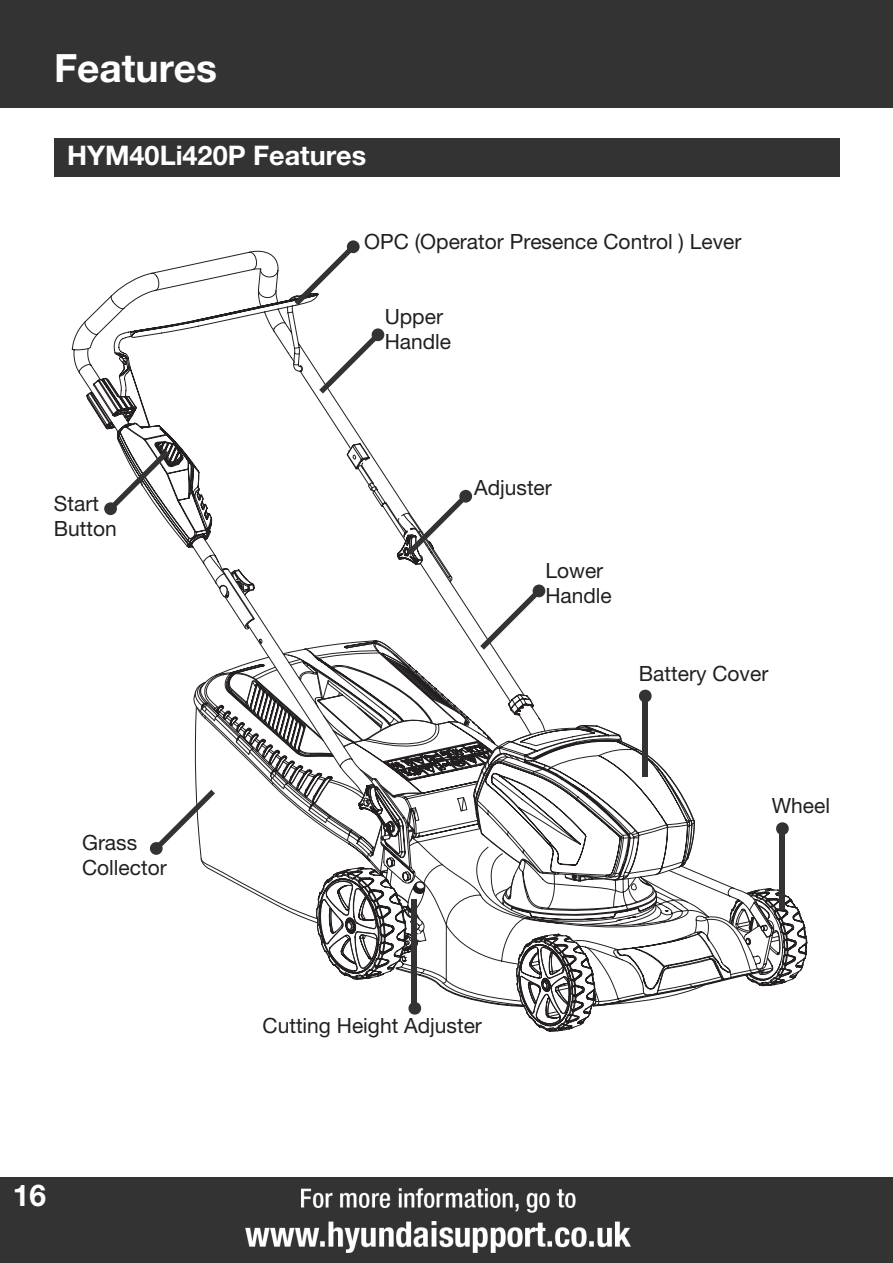
<style>
.page{position:relative;width:893px;height:1263px;background:#fff}
.page>*{position:absolute;margin:0;border:0;box-sizing:border-box;transform-origin:0 0}
.t1{font:700 39px "Helvetica Neue LT Pro";color:#fff}
.t2{font:700 30px "Helvetica Neue LT Pro";color:#fff}
.t3{font:700 27px "Helvetica Neue LT Pro";color:#fff}
.t4{font:21px/25.2px "Helvetica Neue LT Pro";color:#231f20}
</style>
<div class="page">
<svg style="left:72px;top:293px;width:313px;height:222px"></svg>
<svg style="left:119px;top:352px;width:426px;height:503px"></svg>
<div style="left:0;top:0;width:893px;height:107px;background:#323332"></div>
<div style="left:0;top:1178px;width:893px;height:85px;background:#323332"></div>
<img style="left:245px;top:1188px;width:386px;height:65px">
<svg style="left:533px;top:584px;width:12px;height:13px"></svg>
<div style="left:459px;top:490px;width:13px;height:13px;background:#323332;border-radius:50%"></div>
<svg style="left:407px;top:494px;width:60px;height:61px"></svg>
<div style="left:372px;top:328px;width:12px;height:13px;background:#323332;border-radius:50%"></div>
<svg style="left:319px;top:333px;width:61px;height:61px"></svg>
<svg style="left:104px;top:502px;width:13px;height:13px"></svg>
<svg style="left:109px;top:427px;width:103px;height:121px"></svg>
<div style="left:150px;top:842px;width:13px;height:13px;background:#323332;border-radius:50%"></div>
<svg style="left:347px;top:240px;width:13px;height:13px"></svg>
<svg style="left:294px;top:245px;width:61px;height:61px"></svg>
<svg style="left:155px;top:589px;width:653px;height:443px"></svg>
<div style="left:412px;top:899px;width:5px;height:109px;background:#323332"></div>
<div style="left:54px;top:138px;width:785px;height:39px;background:#323332"></div>
<p class="t1" style="left:54px;top:44px;width:165px">Features</p>
<p class="t3" style="left:67px;top:139px;width:301px">HYM40Li420P Features</p>
<p class="t4" style="left:364px;top:229px;width:379px">OPC (Operator Presence Control ) Lever</p>
<p class="t4" style="left:54px;top:491px;width:65px">Start<br>Button</p>
<p class="t4" style="left:82px;top:830px;width:57px">Grass</p>
<p class="t4" style="left:82px;top:855px;width:86px">Collector</p>
<p class="t4" style="left:385px;top:304px;width:60px">Upper</p>
<p class="t4" style="left:385px;top:329px;width:68px">Handle</p>
<p class="t4" style="left:474px;top:475px;width:79px">Adjuster</p>
<p class="t4" style="left:545px;top:557px;width:59px">Lower</p>
<p class="t4" style="left:545px;top:583px;width:68px">Handle</p>
<p class="t4" style="left:639px;top:660px;width:131px">Battery Cover</p>
<p class="t4" style="left:772px;top:792px;width:60px">Wheel</p>
<p class="t4" style="left:263px;top:1013px;width:221px">Cutting Height Adjuster</p>
<p class="t2" style="left:13px;top:1176px;width:35px">16</p>
</div>
